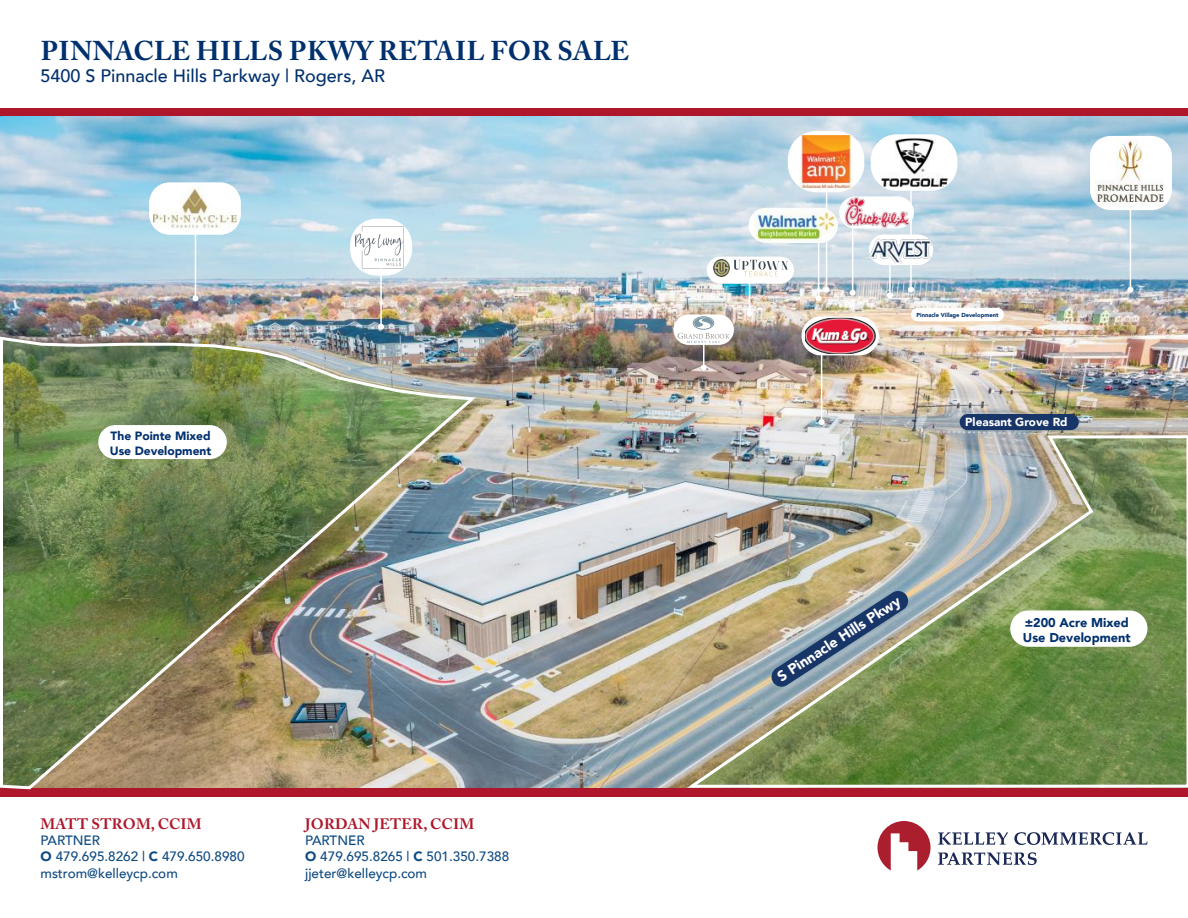
<style>
.page{position:relative;width:1188px;height:918px;background:#fff}
.page>*{position:absolute;margin:0;border:0;box-sizing:border-box;transform-origin:0 0}
.t1{font:700 27px "Adobe Caslon Pro";letter-spacing:.015em;color:#00306d}
.t2{font:500 18px "Avenir";color:#00306d}
.t3{font:700 15px "Adobe Caslon Pro";letter-spacing:.015em;color:#ae172b}
.Property_Name_Address{font:900 14.55px "Avenir";color:#fff}
.t4{font:500 13.5px/16.2px "Avenir";color:#0d4a82}
.Property_Name_Address-2{font:900 12.75px/15.3px "Avenir";color:#00306d}
.Property_Name_Address-3{font:900 12px/14.4px "Avenir";color:#00306d}
.Property_Name_Address-4{font:900 11.7px "Avenir";color:#fff}
.Property_Name_Address-5{font:900 5.85px "Avenir";color:#00306d}
.s1{font-weight:900}
</style>
<div class="page">
<div style="left:0;top:108px;width:1188px;height:9px;background:#ae172b"></div>
<div style="left:0;top:788px;width:1188px;height:8px;background:#ae172b"></div>
<svg style="left:878px;top:821px;width:53px;height:49px"></svg>
<svg style="left:938px;top:832px;width:70px;height:13px"></svg>
<svg style="left:1014px;top:832px;width:134px;height:13px"></svg>
<svg style="left:938px;top:852px;width:99px;height:13px"></svg>
<img style="left:0;top:117px;width:1188px;height:671px">
<div style="left:788px;top:131px;width:76px;height:61px;background:#fff;border-radius:28px"></div>
<img style="left:800px;top:135px;width:53px;height:53px">
<div style="left:871px;top:134px;width:86px;height:57px;background:#fff;border-radius:26px"></div>
<img style="left:882px;top:139px;width:65px;height:48px">
<svg style="left:801px;top:316px;width:78px;height:39px"></svg>
<img style="left:805px;top:318px;width:71px;height:36px">
<hr style="left:910px;top:191px;width:2px;height:99px;background:#fff">
<svg style="left:908px;top:287px;width:6px;height:6px"></svg>
<hr style="left:826px;top:187px;width:1px;height:103px;background:#fff">
<hr style="left:818px;top:242px;width:1px;height:56px;background:#fff">
<svg style="left:816px;top:287px;width:14px;height:14px"></svg>
<div style="left:749px;top:208px;width:89px;height:35px;background:#fff;border-radius:17px"></div>
<img style="left:754px;top:208px;width:84px;height:35px">
<div style="left:960px;top:414px;width:119px;height:16px;background:#183567;border-radius:8px"></div>
<hr style="left:821px;top:353px;width:1px;height:69px;background:#fff">
<svg style="left:819px;top:419px;width:6px;height:6px"></svg>
<div style="left:911px;top:308px;width:93px;height:13px;background:#fff;border-radius:7px"></div>
<hr style="left:1130px;top:198px;width:1px;height:92px;background:#fff">
<svg style="left:1127px;top:287px;width:6px;height:6px"></svg>
<hr style="left:703px;top:340px;width:2px;height:28px;background:#fff">
<svg style="left:701px;top:365px;width:6px;height:6px"></svg>
<div style="left:674px;top:315px;width:60px;height:30px;background:#fff;border-radius:15px"></div>
<div style="left:693px;top:316px;width:21px;height:13px;background:#e4e9ec;border-radius:50%"></div>
<div style="left:693px;top:316px;width:21px;height:14px;border:1px solid #7e9aa7;border-radius:50%"></div>
<svg style="left:678px;top:317px;width:52px;height:26px"></svg>
<div style="left:350px;top:219px;width:62px;height:57px;background:#fff;border-radius:26px"></div>
<img style="left:353px;top:220px;width:53px;height:54px">
<hr style="left:380px;top:265px;width:2px;height:62px;background:#fff">
<svg style="left:378px;top:324px;width:6px;height:6px"></svg>
<div style="left:839px;top:196px;width:75px;height:32px;background:#fff;border-radius:16px"></div>
<img style="left:842px;top:196px;width:71px;height:32px">
<div style="left:869px;top:235px;width:64px;height:30px;background:#fff;border-radius:15px"></div>
<img style="left:869px;top:238px;width:64px;height:26px">
<hr style="left:852px;top:224px;width:1px;height:69px;background:#fff">
<svg style="left:850px;top:290px;width:6px;height:6px"></svg>
<hr style="left:889px;top:261px;width:2px;height:34px;background:#fff">
<svg style="left:887px;top:292px;width:6px;height:6px"></svg>
<div style="left:707px;top:257px;width:87px;height:27px;background:#fff;border-radius:14px"></div>
<img style="left:714px;top:260px;width:73px;height:16px">
<hr style="left:749px;top:280px;width:1px;height:33px;background:#fff">
<svg style="left:747px;top:310px;width:6px;height:6px"></svg>
<div style="left:149px;top:183px;width:92px;height:52px;background:#fff;border-radius:20px"></div>
<img style="left:153px;top:183px;width:84px;height:52px">
<hr style="left:195px;top:235px;width:1px;height:63px;background:#fff">
<svg style="left:192px;top:295px;width:6px;height:6px"></svg>
<img style="left:0;top:335px;width:476px;height:455px">
<img style="left:682px;top:434px;width:506px;height:354px">
<div style="left:1010px;top:610px;width:137px;height:37px;background:#fff;border-radius:18px"></div>
<div style="left:1090px;top:136px;width:82px;height:74px;background:#fff;border-radius:21px"></div>
<img style="left:1090px;top:139px;width:82px;height:68px">
<h1 class="t1" style="left:41px;top:35px;width:590px">PINNACLE HILLS PKWY RETAIL FOR SALE</h1>
<h2 class="t2" style="left:40px;top:60px;width:346px">5400 S Pinnacle Hills Parkway | Rogers, AR</h2>
<p class="Property_Name_Address-3" style="left:110px;top:429px;width:103px">The Pointe Mixed<br>Use Development</p>
<p class="t3" style="left:41px;top:815px;width:163px">MATT STROM, CCIM</p>
<p class="t4" style="left:40px;top:832px;width:206px">PARTNER<br><span class="s1">O</span> 479.695.8262 | <span class="s1">C</span> 479.650.8980 mstrom@kelleycp.com</p>
<p class="t3" style="left:305px;top:815px;width:171px">JORDAN JETER, CCIM</p>
<p class="t4" style="left:305px;top:832px;width:206px">PARTNER<br><span class="s1">O</span> 479.695.8265 | <span class="s1">C</span> 501.350.7388 jjeter@kelleycp.com</p>
<p class="Property_Name_Address-5" style="left:917px;top:310px;width:83px">Pinnacle Village Development</p>
<p class="Property_Name_Address-4" style="left:965px;top:412px;width:104px">Pleasant Grove Rd</p>
<p class="Property_Name_Address" style="left:772px;top:667px;width:145px;rotate:-33deg">S Pinnacle Hills Pkwy</p>
<p class="Property_Name_Address-2" style="left:1023px;top:614px;width:109px">±200 Acre Mixed<br>Use Development</p>
</div>
